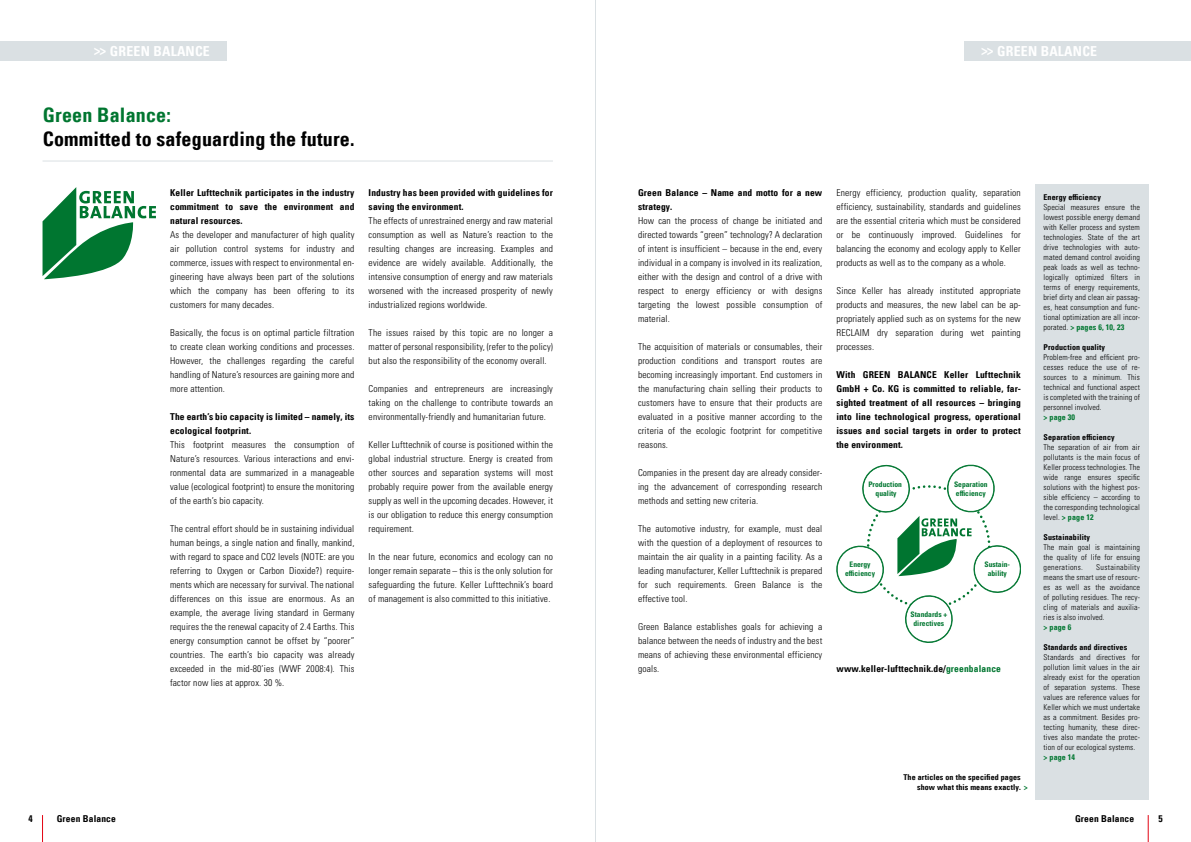
<style>
.page{position:relative;width:1191px;height:842px;background:#fff}
.page>*{position:absolute;margin:0;border:0;box-sizing:border-box;transform-origin:0 0}
.t1{font:20px "Univers Com 67 Bold Cond";letter-spacing:.01em;color:#000}
.t2{font:20px "Univers Com 67 Bold Cond";letter-spacing:.01em;color:#007630}
.t3{font:13.8px "Univers Com 67 Bold Cond";letter-spacing:.015em;color:#fff}
.t4{font:300 condensed 9.5px/14px "Univers LT Std";letter-spacing:.015em;color:#000;text-align:justify}
.t5{font:9.5px/14px "Univers Com 67 Bold Cond";letter-spacing:.015em;color:#000}
.t6{font:300 condensed 8px/10px "Univers LT Std";letter-spacing:.015em;color:#000;text-align:justify}
.t7{font:8px/9.6px "Univers Com 67 Bold Cond";letter-spacing:.015em;color:#000}
.t8{font:8px "Univers Com 67 Bold Cond";letter-spacing:.015em;color:#007630}
.t9{font:7.6px/9.1px "Univers Com 67 Bold Cond";color:#007630;text-align:center}
.s1{color:#007630}
.s2{font-family:"Univers LT Std";font-weight:300;font-stretch:condensed;color:#000}
</style>
<div class="page">
<hr style="left:595px;top:0;width:1px;height:842px;background:#dae0e3">
<svg style="left:1148px;top:815px;width:1px;height:27px"></svg>
<div style="left:964px;top:41px;width:227px;height:20px;background:#dae0e3"></div>
<svg style="left:42px;top:815px;width:1px;height:27px"></svg>
<div style="left:0;top:41px;width:227px;height:20px;background:#dae0e3"></div>
<hr style="left:43px;top:161px;width:510px;height:1px;background:#dae0e3">
<svg style="left:836px;top:465px;width:185px;height:178px"></svg>
<div style="left:1035px;top:184px;width:113px;height:615px;background:#dae0e3"></div>
<svg style="left:43px;top:187px;width:113px;height:92px"></svg>
<h2 class="t3" style="left:94px;top:43px;width:117px">&gt;&gt; Green Balance</h2>
<h2 class="t3" style="left:981px;top:43px;width:117px">&gt;&gt; Green Balance</h2>
<h1 class="t2" style="left:43px;top:103px;width:130px">Green Balance:</h1>
<h1 class="t1" style="left:43px;top:127px;width:313px">Committed to safeguarding the future.</h1>
<p class="t5" style="left:170px;top:186px;width:186px;text-align:justify">Keller Lufttechnik participates in the industry commitment to save the environment and natural resources.</p>
<p class="t4" style="left:170px;top:228px;width:186px">As the developer and manufacturer of high quality air pollution control systems for industry and commerce, issues with respect to environmental en&shy;gineering have always been part of the solutions which the company has been offering to its customers for many decades.</p>
<p class="t4" style="left:170px;top:326px;width:186px">Basically, the focus is on optimal particle filtration to create clean working conditions and processes.<br>However, the challenges regarding the careful handling of Nature’s resources are gaining more and more attention.</p>
<p class="t5" style="left:170px;top:410px;width:186px">The earth’s bio capacity is limited – namely, its ecological footprint.</p>
<p class="t4" style="left:170px;top:438px;width:186px">This footprint measures the consumption of Nature’s resources. Various interactions and envi&shy;ronmental data are summarized in a manageable value (ecological footprint) to ensure the monitoring of the earth’s bio capacity.</p>
<p class="t4" style="left:170px;top:522px;width:186px">The central effort should be in sustaining individual human beings, a single nation and finally, mankind, with regard to space and CO2 levels (NOTE: are you referring to Oxygen or Carbon Dioxide?) require&shy;ments which are necessary for survival. The national differences on this issue are enormous. As an example, the average living standard in Germany requires the the renewal capacity of 2.4 Earths. This energy consumption cannot be offset by “poorer” countries. The earth’s bio capacity was already exceeded in the mid-80’ies (WWF 2008:4). This factor now lies at approx. 30 %.</p>
<p class="t5" style="left:369px;top:186px;width:186px">Industry has been provided with guidelines for saving the environment.</p>
<p class="t4" style="left:369px;top:214px;width:186px">The effects of unrestrained energy and raw material consumption as well as Nature’s reaction to the resulting changes are increasing. Examples and evidence are widely available. Additionally, the intensive consumption of energy and raw materials worsened with the increased prosperity of newly industrialized regions worldwide.</p>
<p class="t4" style="left:369px;top:326px;width:186px">The issues raised by this topic are no longer a matter of personal responsibility, (refer to the policy) but also the responsibility of the economy overall.</p>
<p class="t4" style="left:369px;top:382px;width:186px">Companies and entrepreneurs are increasingly taking on the challenge to contribute towards an environmentally-friendly and humanitarian future.</p>
<p class="t4" style="left:369px;top:438px;width:186px">Keller Lufttechnik of course is positioned within the global industrial structure. Energy is created from other sources and separation systems will most probably require power from the available energy supply as well in the upcoming decades. However, it is our obligation to reduce this energy consumption requirement.</p>
<p class="t4" style="left:369px;top:550px;width:186px">In the near future, economics and ecology can no longer remain separate – this is the only solution for safeguarding the future. Keller Lufttechnik’s board of management is also committed to this initiative.</p>
<p class="t5" style="left:638px;top:186px;width:186px">Green Balance – Name and motto for a new strategy.</p>
<p class="t4" style="left:638px;top:214px;width:186px">How can the process of change be initiated and directed towards “green” technology? A declaration of intent is insufficient – because in the end, every individual in a company is involved in its realization, either with the design and control of a drive with respect to energy efficiency or with designs targeting the lowest possible consumption of material.</p>
<p class="t4" style="left:638px;top:340px;width:186px">The acquisition of materials or consumables, their production conditions and transport routes are becoming increasingly important. End customers in the manufacturing chain selling their products to customers have to ensure that their products are evaluated in a positive manner according to the criteria of the ecologic footprint for competitive reasons.</p>
<p class="t4" style="left:638px;top:466px;width:186px">Companies in the present day are already consider&shy;ing the advancement of corresponding research methods and setting new criteria.</p>
<p class="t4" style="left:638px;top:522px;width:186px">The automotive industry, for example, must deal with the question of a deployment of resources to maintain the air quality in a painting facility. As a leading manufacturer, Keller Lufttechnik is prepared for such requirements. Green Balance is the effective tool.</p>
<p class="t4" style="left:638px;top:620px;width:186px">Green Balance establishes goals for achieving a balance between the needs of industry and the best means of achieving these environmental efficiency goals.</p>
<p class="t4" style="left:836px;top:186px;width:186px">Energy efficiency, production quality, separation efficiency, sustainability, standards and guidelines are the essential criteria which must be considered or be continuously improved. Guidelines for balancing the economy and ecology apply to Keller products as well as to the company as a whole.</p>
<p class="t4" style="left:836px;top:284px;width:186px">Since Keller has already instituted appropriate products and measures, the new label can be ap&shy;propriately applied such as on systems for the new RECLAIM dry separation during wet painting processes.</p>
<p class="t5" style="left:836px;top:368px;width:39px">With GREEN</p>
<p class="t5" style="left:898px;top:368px;width:13px">BALANCE</p>
<p class="t5" style="left:836px;top:368px;width:186px;text-align:justify;text-indent:108px">Keller Lufttechnik GmbH + Co. KG is committed to reliable, far&shy;sighted treatment of all resources – bringing into line technological progress, operational issues and social targets in order to protect the environment.</p>
<p class="t9" style="left:868px;top:479px;width:35px">Production quality</p>
<p class="t9" style="left:954px;top:479px;width:35px;text-align:left">Separation efficiency</p>
<p class="t9" style="left:845px;top:560px;width:31px">Energy efficiency</p>
<p class="t9" style="left:910px;top:610px;width:38px">Standards + directives</p>
<p class="t9" style="left:984px;top:560px;width:27px">Sustain&shy;ability</p>
<p class="t5" style="left:836px;top:662px;width:166px">www.keller-lufttechnik.de/<span class="s1">greenbalance</span></p>
<p class="t7" style="left:917px;top:772px;width:112px;text-indent:-13px">The articles on the specified pages show what this means exactly. <span class="s1">&gt;</span></p>
<p class="t7" style="left:1043px;top:192px;width:59px">Energy efficiency</p>
<p class="t6" style="left:1043px;top:202px;width:98px">Special measures ensure the lowest possible energy demand with Keller process and system technologies. State of the art drive technologies with auto&shy;mated demand control avoiding peak loads as well as techno&shy;logically optimized filters in terms of energy requirements, brief dirty and clean air passag&shy;es, heat consumption and func&shy;tional optimization are all incor-</p>
<p class="t8" style="left:1043px;top:322px;width:82px"><span class="s2">porated.</span> &gt; pages 6, 10, 23</p>
<p class="t7" style="left:1043px;top:342px;width:63px">Production quality</p>
<p class="t6" style="left:1043px;top:352px;width:98px">Problem-free and efficient pro&shy;cesses reduce the use of re&shy;sources to a minimum. This technical and functional aspect is completed with the training of personnel involved.</p>
<p class="t8" style="left:1043px;top:412px;width:33px">&gt; page 30</p>
<p class="t7" style="left:1043px;top:432px;width:73px">Separation efficiency</p>
<p class="t6" style="left:1043px;top:442px;width:98px">The separation of air from air pollutants is the main focus of Keller process technologies. The wide range ensures specific solutions with the highest pos&shy;sible efficiency – according to the corresponding technological</p>
<p class="t8" style="left:1043px;top:512px;width:52px"><span class="s2">level.</span> &gt; page 12</p>
<p class="t7" style="left:1043px;top:532px;width:48px">Sustainability</p>
<p class="t6" style="left:1043px;top:542px;width:98px">The main goal is maintaining the quality of life for ensuing generations.</p>
<p class="t6" style="left:1043px;top:562px;width:98px;text-indent:53px">Sustainability means the smart use of resourc&shy;es as well as the avoidance of polluting residues. The recy&shy;cling of materials and auxilia&shy;ries is also involved.</p>
<p class="t8" style="left:1043px;top:622px;width:29px">&gt; page 6</p>
<p class="t7" style="left:1043px;top:642px;width:85px">Standards and directives</p>
<p class="t6" style="left:1043px;top:652px;width:98px">Standards and directives for pollution limit values in the air already exist for the operation of separation systems. These values are reference values for Keller which we must undertake as a commitment. Besides pro&shy;tecting humanity, these direc&shy;tives also mandate the protec&shy;tion of our ecological systems.</p>
<p class="t8" style="left:1043px;top:752px;width:33px">&gt; page 14</p>
<p class="t5" style="left:57px;top:812px;width:61px">Green Balance</p>
<p class="t5" style="left:1075px;top:812px;width:61px">Green Balance</p>
<p class="t5" style="left:28px;top:812px;width:6px">4</p>
<p class="t5" style="left:1158px;top:812px;width:6px">5</p>
</div>
